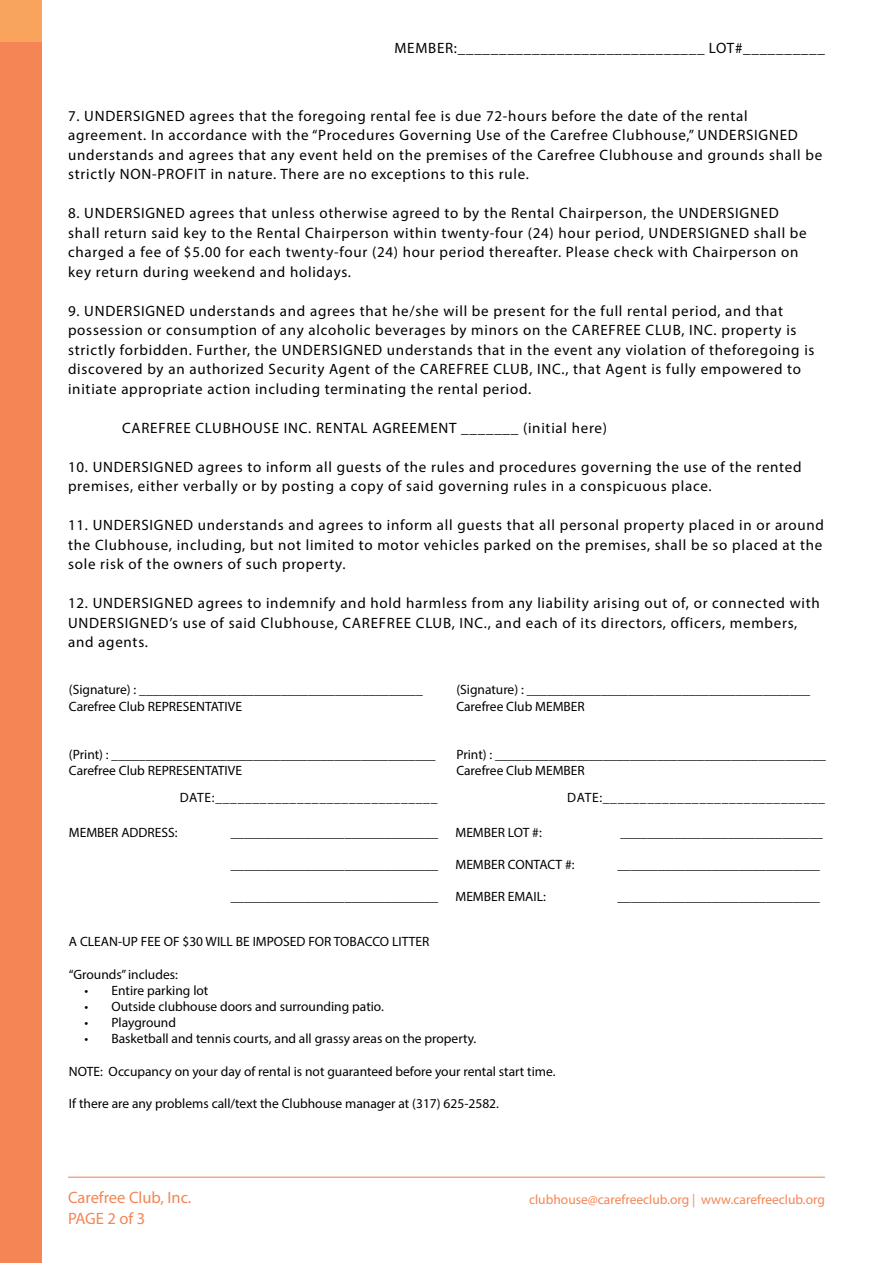
<style>
.page{position:relative;width:893px;height:1263px;background:#fff}
.page>*{position:absolute;margin:0;border:0;box-sizing:border-box;transform-origin:0 0}
.t1{font:16.5px "Myriad Pro";color:#f58555}
.t2{font:15px/19.5px "Myriad Pro";letter-spacing:.05em;color:#000}
.t3{font:13.5px/16.2px "Myriad Pro";color:#000}
.t4{font:13.5px "Myriad Pro";color:#f58555}
</style>
<div class="page">
<div style="left:0;top:41px;width:41px;height:1222px;background:#f58555"></div>
<div style="left:0;top:0;width:41px;height:41px;background:#f9a45c"></div>
<hr style="left:68px;top:1177px;width:757px;height:1px;background:#f58555">
<p class="t2" style="left:394px;top:37px;width:432px">MEMBER:______________________________ LOT#__________</p>
<p class="t2" style="left:68px;top:106px;width:756px">7. UNDERSIGNED agrees that the foregoing rental fee is due 72-hours before the date of the rental agreement. In accordance with the “Procedures Governing Use of the Carefree Clubhouse,” UNDERSIGNED understands and agrees that any event held on the premises of the Carefree Clubhouse and grounds shall be strictly NON-PROFIT in nature. There are no exceptions to this rule.</p>
<p class="t2" style="left:68px;top:203px;width:740px">8. UNDERSIGNED agrees that unless otherwise agreed to by the Rental Chairperson, the UNDERSIGNED shall return said key to the Rental Chairperson within twenty-four (24) hour period, UNDERSIGNED shall be charged a fee of $5.00 for each twenty-four (24) hour period thereafter. Please check with Chairperson on key return during weekend and holidays.</p>
<p class="t2" style="left:68px;top:301px;width:748px">9. UNDERSIGNED understands and agrees that he/she will be present for the full rental period, and that possession or consumption of any alcoholic beverages by minors on the CAREFREE CLUB, INC. property is strictly forbidden. Further, the UNDERSIGNED understands that in the event any violation of theforegoing is discovered by an authorized Security Agent of the CAREFREE CLUB, INC., that Agent is fully empowered to initiate appropriate action including terminating the rental period.</p>
<p class="t2" style="left:122px;top:418px;width:487px">CAREFREE CLUBHOUSE INC. RENTAL AGREEMENT _______ (initial here)</p>
<p class="t2" style="left:68px;top:457px;width:735px">10. UNDERSIGNED agrees to inform all guests of the rules and procedures governing the use of the rented premises, either verbally or by posting a copy of said governing rules in a conspicuous place.</p>
<p class="t2" style="left:68px;top:515px;width:757px;text-align:justify">11. UNDERSIGNED understands and agrees to inform all guests that all personal property placed in or around the Clubhouse, including, but not limited to motor vehicles parked on the premises, shall be so placed at the sole risk of the owners of such property.</p>
<p class="t2" style="left:68px;top:593px;width:753px">12. UNDERSIGNED agrees to indemnify and hold harmless from any liability arising out of, or connected with<br>UNDERSIGNED’s use of said Clubhouse, CAREFREE CLUB, INC., and each of its directors, officers, members, and agents.</p>
<p class="t3" style="left:69px;top:681px;width:355px">(Signature) : __________________________________________<br>Carefree Club REPRESENTATIVE</p>
<p class="t3" style="left:69px;top:746px;width:368px">(Print) : ________________________________________________<br>Carefree Club REPRESENTATIVE</p>
<p class="t3" style="left:456px;top:681px;width:355px">(Signature) : __________________________________________<br>Carefree Club MEMBER</p>
<p class="t3" style="left:456px;top:746px;width:371px">Print) : _________________________________________________<br>Carefree Club MEMBER</p>
<p class="t3" style="left:180px;top:789px;width:259px">DATE:______________________________</p>
<p class="t3" style="left:567px;top:789px;width:259px">DATE:______________________________</p>
<p class="t3" style="left:69px;top:824px;width:110px">MEMBER ADDRESS:</p>
<p class="t3" style="left:455px;top:824px;width:88px">MEMBER LOT #:</p>
<p class="t3" style="left:231px;top:824px;width:209px">_______________________________</p>
<p class="t3" style="left:231px;top:856px;width:209px">_______________________________</p>
<p class="t3" style="left:231px;top:888px;width:209px">_______________________________</p>
<p class="t3" style="left:69px;top:933px;width:362px">A CLEAN-UP FEE OF $30 WILL BE IMPOSED FOR TOBACCO LITTER</p>
<p class="t3" style="left:69px;top:966px;width:110px">“Grounds” includes:</p>
<p class="t3" style="left:84px;top:982px;width:125px">• Entire parking lot</p>
<p class="t3" style="left:84px;top:998px;width:301px">• Outside clubhouse doors and surrounding patio.</p>
<p class="t3" style="left:84px;top:1014px;width:93px">• Playground</p>
<p class="t3" style="left:84px;top:1030px;width:393px">• Basketball and tennis courts, and all grassy areas on the property.</p>
<p class="t3" style="left:69px;top:1063px;width:488px">NOTE: Occupancy on your day of rental is not guaranteed before your rental start time.</p>
<p class="t3" style="left:69px;top:1095px;width:432px">If there are any problems call/text the Clubhouse manager at (317) 625-2582.</p>
<p class="t3" style="left:455px;top:856px;width:121px">MEMBER CONTACT #:</p>
<p class="t3" style="left:455px;top:888px;width:92px">MEMBER EMAIL:</p>
<p class="t3" style="left:620px;top:824px;width:204px">______________________________</p>
<p class="t3" style="left:617px;top:856px;width:204px">______________________________</p>
<p class="t3" style="left:617px;top:888px;width:204px">______________________________</p>
<p class="t1" style="left:68px;top:1187px;width:125px">Carefree Club, Inc.</p>
<p class="t4" style="left:529px;top:1191px;width:297px">clubhouse@carefreeclub.org | www.carefreeclub.org</p>
<p class="t1" style="left:68px;top:1208px;width:79px">PAGE 2 of 3</p>
</div>
